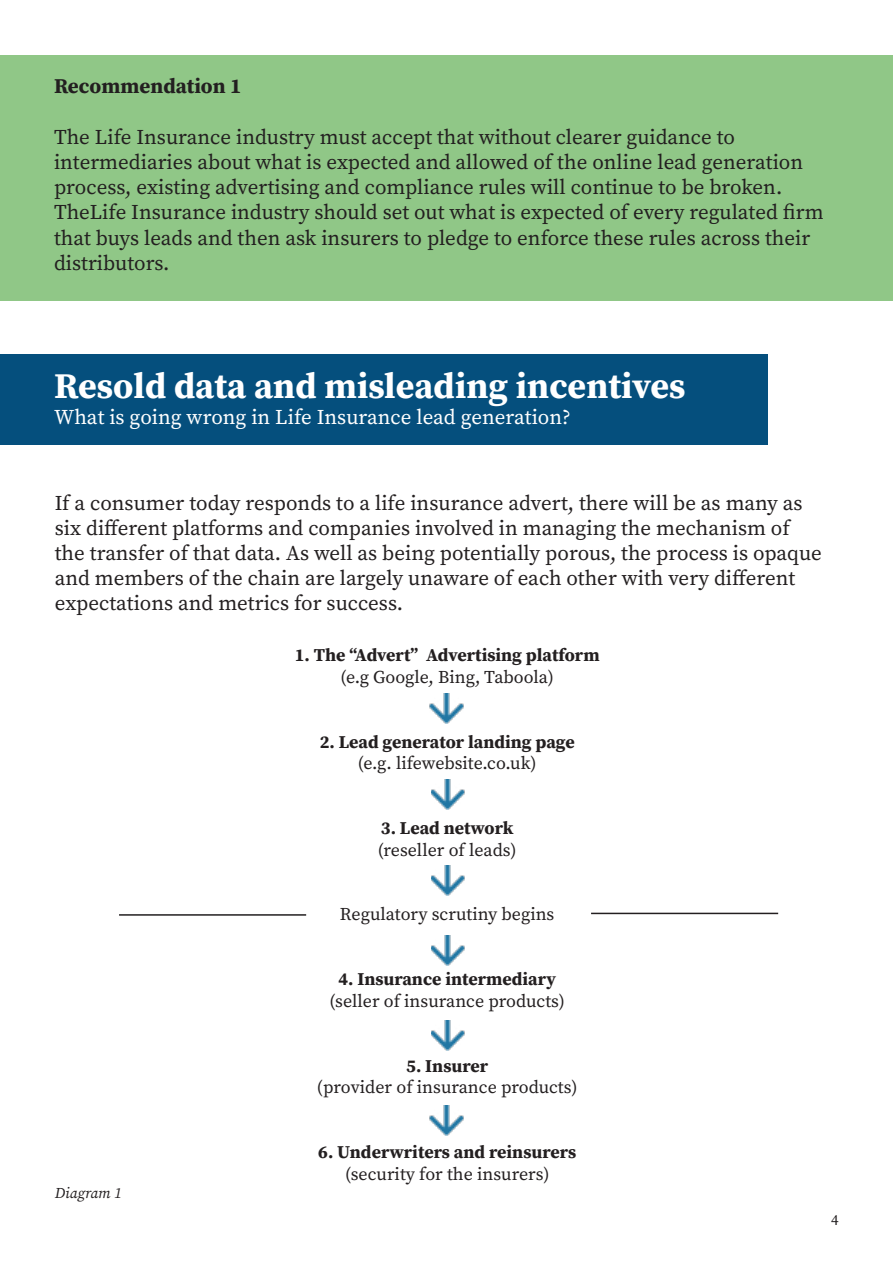
<style>
.page{position:relative;width:893px;height:1263px;background:#fff}
.page>*{position:absolute;margin:0;border:0;box-sizing:border-box;transform-origin:0 0}
.t1{font:36px "Source Serif Variable";letter-spacing:.02em;color:#fff}
.t2{font:21px/25.2px "Source Serif Variable";color:#231f20}
.t3{font:21px "Source Serif Variable";color:#fff}
.t4{font:18px/21.6px "Source Serif Variable";color:#231f20;text-align:center}
.t5{font:italic 15px "Source Serif Variable";color:#231f20}
.t6{font:15px "Source Serif Variable";color:#231f20}
</style>
<div class="page">
<div style="left:0;top:56px;width:893px;height:245px;background:#90c787"></div>
<div style="left:0;top:354px;width:768px;height:90px;background:#054f7d"></div>
<hr style="left:119px;top:914px;width:187px;height:2px;background:#231f20">
<hr style="left:591px;top:913px;width:187px;height:1px;background:#231f20">
<img style="left:430px;top:694px;width:33px;height:30px">
<img style="left:431px;top:779px;width:33px;height:30px">
<img style="left:431px;top:865px;width:33px;height:30px">
<img style="left:431px;top:935px;width:33px;height:30px">
<img style="left:431px;top:1020px;width:33px;height:30px">
<img style="left:430px;top:1106px;width:33px;height:30px">
<p class="t2" style="left:54px;top:74px;width:188px">Recommendation 1</p>
<p class="t2" style="left:54px;top:124px;width:771px">The Life Insurance industry must accept that without clearer guidance to intermediaries about what is expected and allowed of the online lead generation process, existing advertising and compliance rules will continue to be broken.<br>TheLife Insurance industry should set out what is expected of every regulated firm that buys leads and then ask insurers to pledge to enforce these rules across their distributors.</p>
<h1 class="t1" style="left:54px;top:362px;width:632px">Resold data and misleading incentives</h1>
<p class="t3" style="left:54px;top:403px;width:518px">What is going wrong in Life Insurance lead generation?</p>
<p class="t2" style="left:55px;top:490px;width:768px">If a consumer today responds to a life insurance advert, there will be as many as six different platforms and companies involved in managing the mechanism of the transfer of that data. As well as being potentially porous, the process is opaque and members of the chain are largely unaware of each other with very different expectations and metrics for success.</p>
<p class="t4" style="left:295px;top:644px;width:306px">1. The “Advert” Advertising platform (e.g Google, Bing, Taboola)</p>
<p class="t4" style="left:320px;top:731px;width:256px">2. Lead generator landing page (e.g. lifewebsite.co.uk)</p>
<p class="t4" style="left:378px;top:817px;width:140px;text-align:left">3. Lead network (reseller of leads)</p>
<p class="t4" style="left:340px;top:903px;width:216px">Regulatory scrutiny begins</p>
<p class="t4" style="left:330px;top:968px;width:237px">4. Insurance intermediary (seller of insurance products)</p>
<p class="t5" style="left:55px;top:1182px;width:68px">Diagram 1</p>
<p class="t4" style="left:317px;top:1055px;width:262px">5. Insurer<br>(provider of insurance products)</p>
<p class="t4" style="left:318px;top:1141px;width:259px">6. Underwriters and reinsurers (security for the insurers)</p>
<p class="t6" style="left:831px;top:1209px;width:9px">4</p>
</div>
